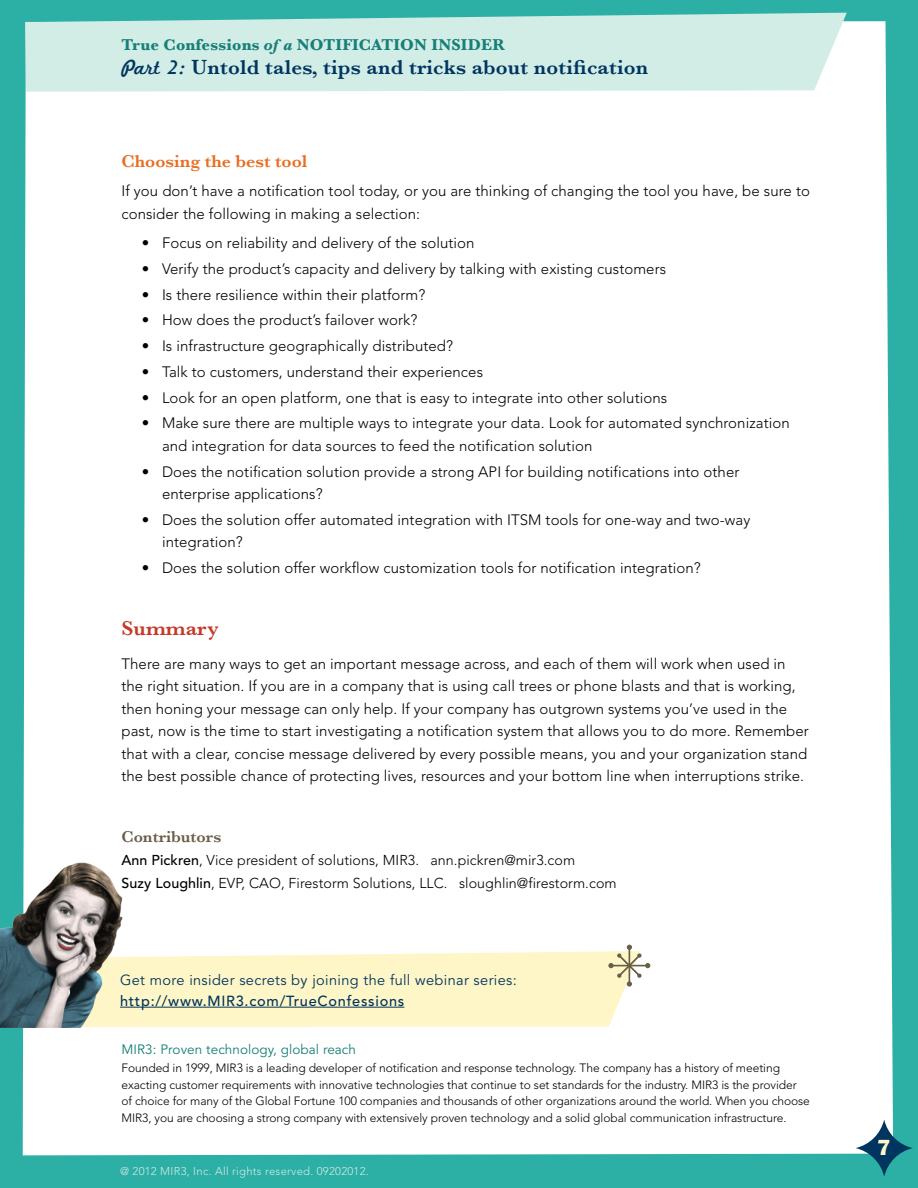
<style>
.page{position:relative;width:918px;height:1188px;background:#2cafa4}
.page>*{position:absolute;margin:0;border:0;box-sizing:border-box;transform-origin:0 0}
.t1{font:700 22.5px "Britannic";color:#fef6c6}
.t2{font:600 21px "Baskerville";letter-spacing:.01em;color:#00355f}
.t3{font:600 21px "Baskerville";color:#c53927}
.t4{font:800 18.75px "Avenir";letter-spacing:.01em;color:#000}
.t5{font:600 18px "Baskerville";color:#e86d1f}
.t6{font:700 16.5px "Baskerville";letter-spacing:.01em;color:#168078}
.t7{font:600 16.5px "Baskerville";color:#695d47}
.t8{font:300 15px/22.5px "Avenir";letter-spacing:.005em;color:#000}
.t9{font:15px "Avenir";letter-spacing:.01em;color:#000}
.t10{font:14.55px "Avenir";letter-spacing:.025em;color:#00355f}
.t11{font:500 14.55px "Avenir";letter-spacing:.05em;color:#00355f}
.t12{font:300 14.25px/23.5px "Avenir";letter-spacing:.005em;color:#000}
.t13{font:13.5px "Avenir";letter-spacing:.005em;color:#168078}
.t14{font:300 12px/16.5px "Avenir";letter-spacing:-.005em;color:#000}
.t15{font:300 11.25px "Avenir";letter-spacing:.025em;color:#d4e9e6}
.s1{font-style:italic}
.s2{font-family:"Marketing Script";font-weight:400}
.s3{font-weight:500}
</style>
<div class="page">
<div style="left:23px;top:21px;width:870px;height:1134px;background:#fff"></div>
<svg style="left:856px;top:1119px;width:57px;height:58px"></svg>
<svg style="left:25px;top:13px;width:822px;height:79px;background:#cae9e3"></svg>
<svg style="left:130px;top:951px;width:510px;height:76px;background:#fdf6c9"></svg>
<hr style="left:120px;top:1007px;width:284px;height:1px;background:#00355f">
<img style="left:23px;top:841px;width:107px;height:187px">
<svg style="left:0;top:863px;width:122px;height:165px;background:#7f8c88"></svg>
<svg style="left:609px;top:945px;width:41px;height:41px;background:#e2ddc6"></svg>
<p class="t6" style="left:122px;top:34px;width:385px">True Confessions <span class="s1">of a</span> NOTIFICATION INSIDER</p>
<h2 class="t2" style="left:122px;top:54px;width:528px"><span class="s2">Part 2:</span> Untold tales, tips and tricks about notification</h2>
<p class="t5" style="left:122px;top:151px;width:188px">Choosing the best tool</p>
<p class="t8" style="left:122px;top:180px;width:690px">If you don’t have a notification tool today, or you are thinking of changing the tool you have, be sure to consider the following in making a selection:</p>
<p class="t8" style="left:142px;top:232px;width:334px">• Focus on reliability and delivery of the solution</p>
<p class="t8" style="left:142px;top:258px;width:526px">• Verify the product’s capacity and delivery by talking with existing customers</p>
<p class="t8" style="left:142px;top:283px;width:285px">• Is there resilience within their platform?</p>
<p class="t8" style="left:142px;top:309px;width:277px">• How does the product’s failover work?</p>
<p class="t8" style="left:142px;top:335px;width:313px">• Is infrastructure geographically distributed?</p>
<p class="t8" style="left:142px;top:361px;width:343px">• Talk to customers, understand their experiences</p>
<p class="t8" style="left:142px;top:386px;width:527px">• Look for an open platform, one that is easy to integrate into other solutions</p>
<p class="t8" style="left:162px;top:412px;width:629px;text-indent:-20px">• Make sure there are multiple ways to integrate your data. Look for automated synchronization and integration for data sources to feed the notification solution</p>
<p class="t8" style="left:162px;top:460px;width:579px;text-indent:-20px">• Does the notification solution provide a strong API for building notifications into other enterprise applications?</p>
<p class="t8" style="left:162px;top:509px;width:590px;text-indent:-20px">• Does the solution offer automated integration with ITSM tools for one-way and two-way integration?</p>
<p class="t8" style="left:142px;top:557px;width:561px">• Does the solution offer workflow customization tools for notification integration?</p>
<p class="t9" style="left:122px;top:187px;width:349px">Alphabet Soup: Making Sense of BC/DR Standards</p>
<p class="t4" style="left:122px;top:207px;width:436px">Part 1: Business Continuity Standards – A Primer</p>
<h2 class="t3" style="left:122px;top:616px;width:99px">Summary</h2>
<p class="t8" style="left:122px;top:652px;width:689px">There are many ways to get an important message across, and each of them will work when used in the right situation. If you are in a company that is using call trees or phone blasts and that is working, then honing your message can only help. If your company has outgrown systems you’ve used in the past, now is the time to start investigating a notification system that allows you to do more. Remember that with a clear, concise message delivered by every possible means, you and your organization stand the best possible chance of protecting lives, resources and your bottom line when interruptions strike.</p>
<p class="t7" style="left:122px;top:827px;width:101px">Contributors</p>
<p class="t12" style="left:122px;top:848px;width:497px"><span class="s3">Ann Pickren</span>, Vice president of solutions, MIR3. ann.pickren@mir3.com<br><span class="s3">Suzy Loughlin</span>, EVP, CAO, Firestorm Solutions, LLC. sloughlin@firestorm.com</p>
<p class="t10" style="left:120px;top:971px;width:398px">Get more insider secrets by joining the full webinar series:</p>
<p class="t11" style="left:120px;top:992px;width:286px">http://www.MIR3.com/TrueConfessions</p>
<p class="t13" style="left:122px;top:1041px;width:236px">MIR3: Proven technology, global reach</p>
<p class="t14" style="left:122px;top:1060px;width:690px">Founded in 1999, MIR3 is a leading developer of notification and response technology. The company has a history of meeting exacting customer requirements with innovative technologies that continue to set standards for the industry. MIR3 is the provider of choice for many of the Global Fortune 100 companies and thousands of other organizations around the world. When you choose MIR3, you are choosing a strong company with extensively proven technology and a solid global communication infrastructure.</p>
<p class="t15" style="left:120px;top:1164px;width:250px">@ 2012 MIR3, Inc. All rights reserved. 09202012.</p>
<h1 class="t1" style="left:877px;top:1135px;width:15px">7</h1>
</div>
